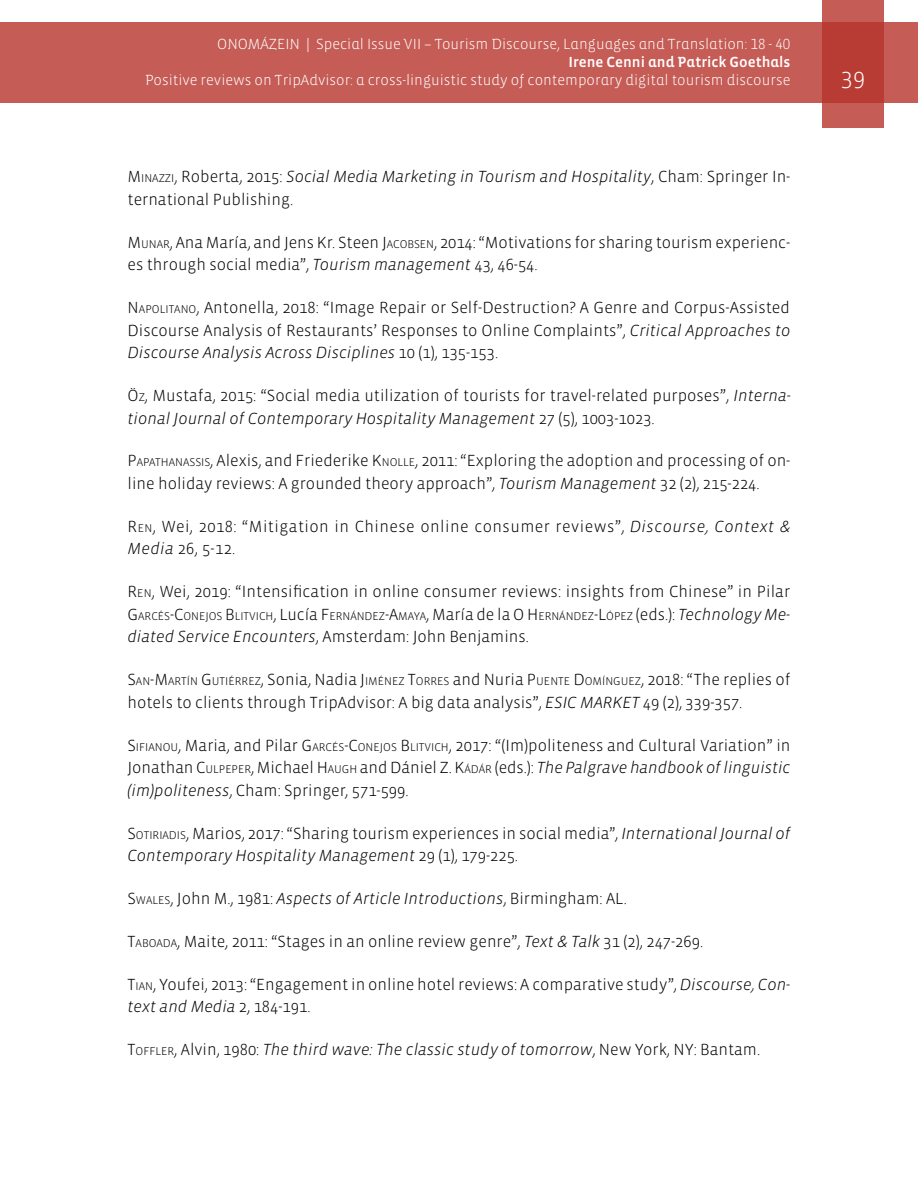
<style>
.page{position:relative;width:918px;height:1188px;background:#fff}
.page>*{position:absolute;margin:0;border:0;box-sizing:border-box;transform-origin:0 0}
.t1{font:300 24px "Vista Sans";color:#fff}
.t2{font:300 16.5px/22.5px "Vista Sans";color:#000}
.t3{font:italic 300 16.5px "Vista Sans";color:#000}
.t4{font:300 16.5px/22.5px "Vista Sans";letter-spacing:.025em;color:#000}
.t5{font:300 15px "Vista Sans Alt";color:#fff}
.t6{font:15px "Vista Sans Alt Med";color:#fff}
.t7{font:300 11.55px "Vista Sans";color:#000}
.s1{font-style:inherit}
.s2{font-size:11.55px}
.s3{font-style:italic}
.s4{font-size:16.5px}
.s5{font-style:italic;font-size:16.5px}
.s6{font-style:normal}
.s7{font-style:normal;font-size:11.55px}
</style>
<div class="page">
<div style="left:0;top:23px;width:918px;height:80px;background:#c55c56"></div>
<svg style="left:822px;top:0;width:62px;height:128px;background:#bd4740"></svg>
<p class="t5" style="left:217px;top:37px;width:575px">ONOMÁZEIN | Special Issue VII – Tourism Discourse, Languages and Translation: 18 - 40</p>
<p class="t6" style="left:568px;top:55px;width:224px">Irene Cenni and Patrick Goethals</p>
<p class="t5" style="left:145px;top:73px;width:647px">Positive reviews on TripAdvisor: a cross-linguistic study of contemporary digital tourism discourse</p>
<h1 class="t1" style="left:841px;top:65px;width:25px">39</h1>
<p class="t2" style="left:128px;top:166px;width:664px"><span class="s1">M</span> <span class="s2">INAZZI</span>, Roberta, 2015: <span class="s3">Social Media Marketing in Tourism and Hospitality</span>, Cham: Springer In&shy;ternational Publishing.</p>
<p class="t2" style="left:128px;top:231px;width:664px"><span class="s1">M</span> <span class="s2">U NAR</span>, Ana María, and Jens Kr. Steen <span class="s1">J</span><span class="s2">ACOBSEN</span>, 2014: “Motivations for sharing tourism experienc&shy;es through social media”, <span class="s3">Tourism management</span> 43, 46-54.</p>
<p class="t2" style="left:128px;top:297px;width:664px;text-align:justify"><span class="s1">N</span> <span class="s2">APOLITANO</span>, Antonella, 2018: “Image Repair or Self-Destruction? A Genre and Corpus-Assisted Discourse Analysis of Restaurants’ Responses to Online Complaints”, <span class="s3">Critical Approaches to Discourse Analysis Across Disciplines</span> 10 (1), 135-153.</p>
<p class="t2" style="left:128px;top:385px;width:665px"><span class="s1">Ö</span><span class="s2">Z</span>, Mustafa, 2015: “Social media utilization of tourists for travel-related purposes”, <span class="s3">Interna&shy;tional Journal of Contemporary Hospitality Management</span> 27 (5), 1003-1023.</p>
<p class="t2" style="left:128px;top:450px;width:664px"><span class="s1">P</span><span class="s2">APATHANASSIS</span>, Alexis, and Friederike <span class="s1">K</span><span class="s2">NOLLE</span>, 2011: “Exploring the adoption and processing of on&shy;line holiday reviews: A grounded theory approach”, <span class="s3">Tourism Management</span> 32 (2), 215-224.</p>
<p class="t4" style="left:128px;top:515px;width:664px"><span class="s1">R</span> <span class="s2">EN</span>, Wei, 2018: “Mitigation in Chinese online consumer reviews”, <span class="s3">Discourse, Context &amp;<br>Media</span> 26, 5-12.</p>
<p class="t2" style="left:128px;top:581px;width:664px"><span class="s1">R</span><span class="s2">EN</span>, Wei, 2019: “Intensification in online consumer reviews: insights from Chinese” in Pilar</p>
<p class="t7" style="left:128px;top:610px;width:664px"><span class="s4">G</span>ARCÉS<span class="s4">-C</span>ONEJOS <span class="s4">B</span>LITVICH<span class="s4">, Lucía</span> <span class="s4">F</span>ERNÁNDEZ<span class="s4">-A</span>MAYA<span class="s4">, María de la O</span> <span class="s4">H</span> ERNÁNDEZ<span class="s4">-L</span>ÓPEZ <span class="s4">(eds.):</span> <span class="s5">Technology Me-</span></p>
<p class="t2" style="left:128px;top:626px;width:403px"><span class="s3">diated Service Encounters</span>, Amsterdam: John Benjamins.</p>
<p class="t7" style="left:128px;top:675px;width:664px"><span class="s4">S</span>AN<span class="s4">-M</span>ARTÍN <span class="s4">G</span> UTIÉRREZ<span class="s4">, Sonia, Nadia</span> <span class="s4">J</span>IMÉNEZ <span class="s4">T</span>ORRES <span class="s4">and Nuria</span> <span class="s4">P</span> U ENTE <span class="s4">D</span>OMÍNGU EZ<span class="s4">, 2018: “The replies of</span></p>
<p class="t2" style="left:128px;top:691px;width:616px">hotels to clients through TripAdvisor: A big data analysis”, <span class="s3">ESIC MARKET</span> 49 (2), 339-357.</p>
<p class="t2" style="left:128px;top:734px;width:664px;text-align:justify"><span class="s1">S</span> <span class="s2">IFIANOU</span>, Maria, and Pilar <span class="s1">G</span><span class="s2">ARCÉS</span><span class="s1">-C</span><span class="s2">ONEJOS</span> <span class="s1">B</span><span class="s2">LITVICH</span>, 2017: “(Im)politeness and Cultural Variation” in Jonathan <span class="s1">C</span><span class="s2">U LPEPER</span>, Michael <span class="s1">H</span> <span class="s2">AU GH</span> and Dániel Z. <span class="s1">K</span><span class="s2">ÁDÁR</span> (eds.): <span class="s3">The Palgrave handbook of linguistic (im)politeness</span>, Cham: Springer, 571-599.</p>
<p class="t2" style="left:128px;top:822px;width:664px"><span class="s1">S</span><span class="s2">OTIRIADIS</span>, Marios, 2017: “Sharing tourism experiences in social media”, <span class="s3">International Journal of<br>Contemporary Hospitality Management</span> 29 (1), 179-225.</p>
<p class="t3" style="left:128px;top:890px;width:501px"><span class="s6">S</span><span class="s7">WALES</span><span class="s6">, John M., 1981:</span> Aspects of Article Introductions<span class="s6">, Birmingham: AL.</span></p>
<p class="t2" style="left:128px;top:930px;width:577px"><span class="s1">T</span><span class="s2">ABOADA</span>, Maite, 2011: “Stages in an online review genre”, <span class="s3">Text &amp; Talk</span> 31 (2), 247-269.</p>
<p class="t2" style="left:128px;top:973px;width:664px"><span class="s1">T</span><span class="s2">IAN</span>, Youfei, 2013: “Engagement in online hotel reviews: A comparative study”, <span class="s3">Discourse, Con&shy;text and Media</span> 2, 184-191.</p>
<p class="t3" style="left:128px;top:1041px;width:634px"><span class="s6">T</span><span class="s7">OFF LER</span><span class="s6">, Alvin, 1980:</span> The third wave: The classic study of tomorrow<span class="s6">, New York, NY: Bantam.</span></p>
</div>
